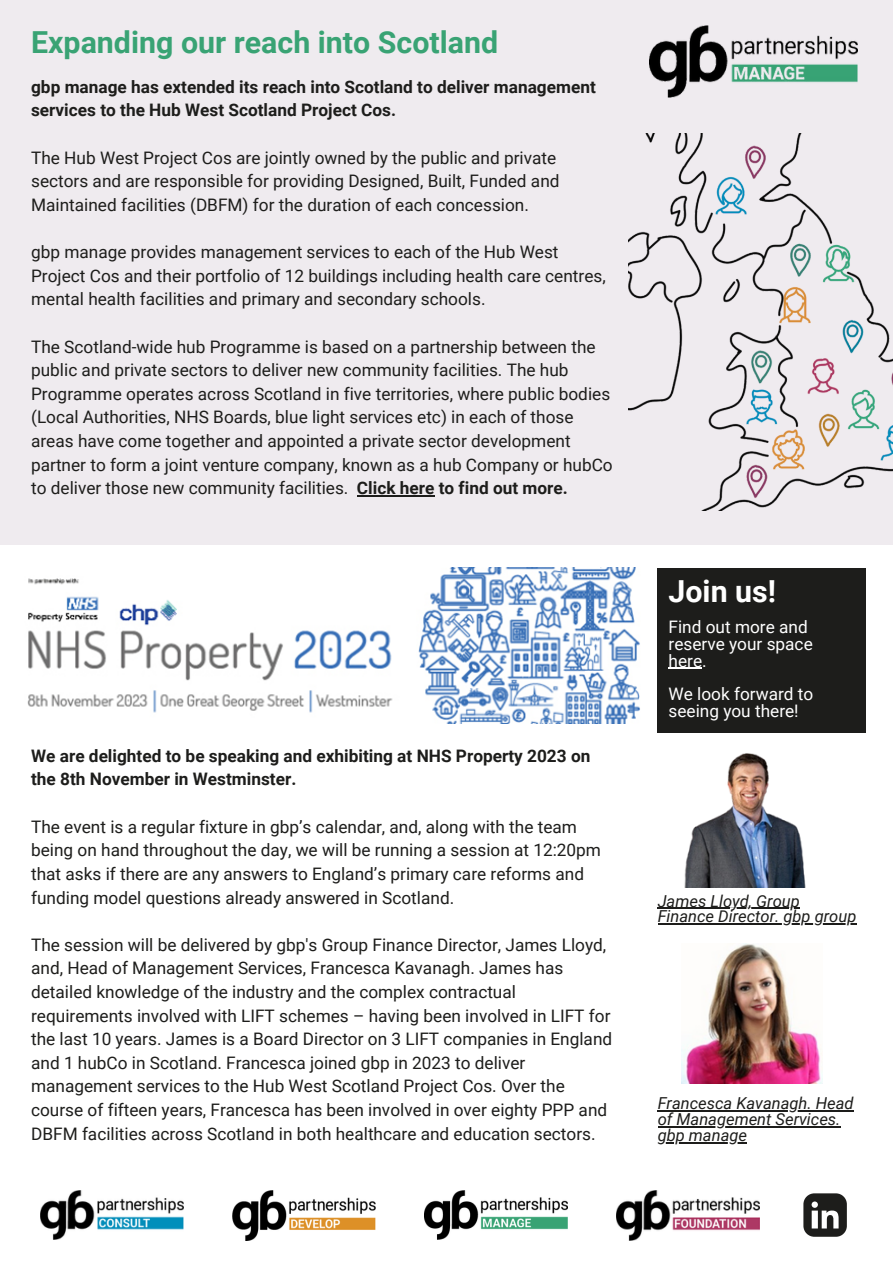
<style>
.page{position:relative;width:893px;height:1264px;background:#fff}
.page>*{position:absolute;margin:0;border:0;box-sizing:border-box;transform-origin:0 0}
.t1{font:700 30.3px "Roboto";color:#39a374}
.t2{font:700 30.3px "Roboto";color:#fff}
.t3{font:17.25px/23.5px "Roboto";color:#1d1d1b}
.t4{font:700 17.25px/23.5px "Roboto";color:#1d1d1b}
.t5{font:17.25px/16.8px "Roboto";color:#fff}
.t6{font:italic 16.5px/15.8px "Roboto";color:#1d1d1b}
.s1{font-weight:700}
</style>
<div class="page">
<div style="left:0;top:0;width:892px;height:545px;background:#efebef"></div>
<svg style="left:803px;top:1193px;width:43px;height:43px"></svg>
<img style="left:41px;top:1190px;width:143px;height:49px">
<img style="left:233px;top:1190px;width:142px;height:50px">
<img style="left:424px;top:1190px;width:143px;height:49px">
<img style="left:616px;top:1190px;width:143px;height:50px">
<img style="left:684px;top:753px;width:122px;height:134px">
<img style="left:681px;top:943px;width:141px;height:140px">
<img style="left:27px;top:567px;width:613px;height:156px">
<div style="left:657px;top:568px;width:208px;height:165px;background:#1d1d1b"></div>
<img style="left:649px;top:25px;width:208px;height:72px">
<img style="left:628px;top:133px;width:264px;height:377px">
<hr style="left:357px;top:495px;width:77px;height:1px;background:#1d1d1b">
<hr style="left:668px;top:668px;width:34px;height:1px;background:#fff">
<hr style="left:657px;top:907px;width:142px;height:1px;background:#1d1d1b">
<hr style="left:657px;top:923px;width:199px;height:1px;background:#1d1d1b">
<hr style="left:657px;top:1110px;width:196px;height:1px;background:#1d1d1b">
<hr style="left:657px;top:1126px;width:183px;height:1px;background:#1d1d1b">
<hr style="left:657px;top:1141px;width:90px;height:1px;background:#1d1d1b">
<p class="t1" style="left:31px;top:25px;width:468px">Expanding our reach into Scotland</p>
<p class="t4" style="left:31px;top:75px;width:566px">gbp manage has extended its reach into Scotland to deliver management services to the Hub West Scotland Project Cos.</p>
<p class="t3" style="left:31px;top:146px;width:530px">The Hub West Project Cos are jointly owned by the public and private sectors and are responsible for providing Designed, Built, Funded and<br>Maintained facilities (DBFM) for the duration of each concession.</p>
<p class="t3" style="left:31px;top:240px;width:576px">gbp manage provides management services to each of the Hub West<br>Project Cos and their portfolio of 12 buildings including health care centres, mental health facilities and primary and secondary schools.</p>
<p class="t3" style="left:31px;top:335px;width:583px">The Scotland-wide hub Programme is based on a partnership between the public and private sectors to deliver new community facilities. The hub Programme operates across Scotland in five territories, where public bodies (Local Authorities, NHS Boards, blue light services etc) in each of those areas have come together and appointed a private sector development partner to form a joint venture company, known as a hub Company or hubCo to deliver those new community facilities. <span class="s1">Click here to find out more.</span></p>
<p class="t4" style="left:31px;top:744px;width:560px">We are delighted to be speaking and exhibiting at NHS Property 2023 on the 8th November in Westminster.</p>
<p class="t3" style="left:31px;top:815px;width:571px">The event is a regular fixture in gbp’s calendar, and, along with the team being on hand throughout the day, we will be running a session at 12:20pm that asks if there are any answers to England’s primary care reforms and funding model questions already answered in Scotland.</p>
<p class="t3" style="left:31px;top:933px;width:582px">The session will be delivered by gbp's Group Finance Director, James Lloyd, and, Head of Management Services, Francesca Kavanagh. James has detailed knowledge of the industry and the complex contractual requirements involved with LIFT schemes – having been involved in LIFT for the last 10 years. James is a Board Director on 3 LIFT companies in England and 1 hubCo in Scotland. Francesca joined gbp in 2023 to deliver management services to the Hub West Scotland Project Cos. Over the course of fifteen years, Francesca has been involved in over eighty PPP and DBFM facilities across Scotland in both healthcare and education sectors.</p>
<p class="t2" style="left:668px;top:574px;width:109px">Join us!</p>
<p class="t5" style="left:668px;top:618px;width:146px">Find out more and reserve your space here.</p>
<p class="t5" style="left:668px;top:686px;width:146px">We look forward to seeing you there!</p>
<p class="t6" style="left:657px;top:893px;width:200px">James Lloyd, Group<br>Finance Director. gbp group</p>
<p class="t6" style="left:657px;top:1095px;width:197px">Francesca Kavanagh. Head of Management Services. gbp manage</p>
</div>
